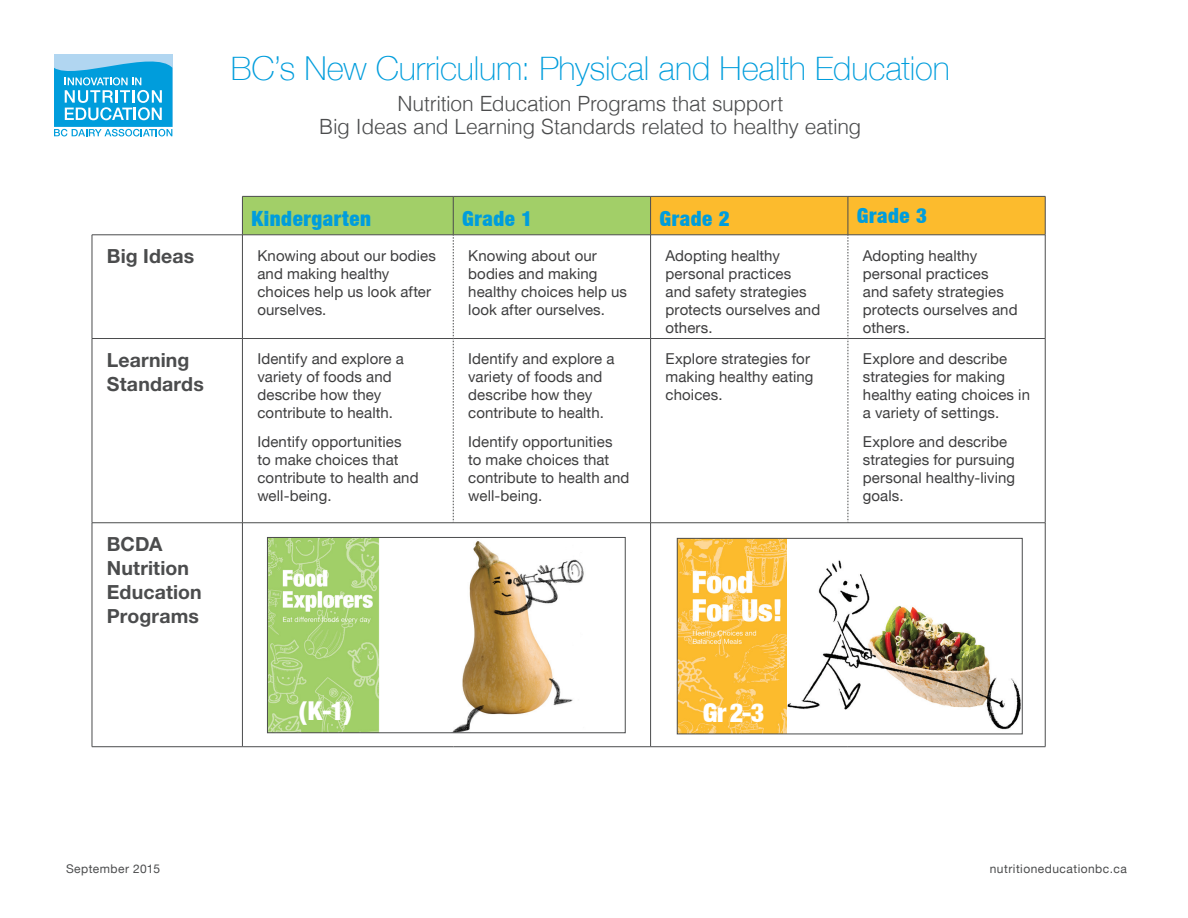
<style>
.page{position:relative;width:1188px;height:918px;background:#fff}
.page>*{position:absolute;margin:0;border:0;box-sizing:border-box;transform-origin:0 0}
.heading{font:100 33px "Helvetica Neue LT";letter-spacing:-.005em;color:#009ddc}
.title_bar{font:900 condensed 26.25px "Helvetica Neue LT";color:#fff}
.title_bar-2{font:900 condensed 25.95px "Helvetica Neue LT";color:#fff}
.sub_heading{font:300 21px "Helvetica";letter-spacing:-.015em;color:#4b4c4d}
.title_bar-3{font:900 condensed 21px "Helvetica Neue LT";letter-spacing:.025em;color:#009ddc}
.side_table_titles{font:700 19.5px/24px "Helvetica Neue";letter-spacing:.005em;color:#4b4c4d}
.table_contents{font:15px/18px "Helvetica Neue LT";letter-spacing:.005em;color:#3e3e3f}
.title_bar-4{font:12px "Helvetica Neue LT";letter-spacing:.04em;color:#4b4c4d}
</style>
<div class="page">
<hr style="left:1045px;top:197px;width:1px;height:38px;background:#4b4c4d">
<hr style="left:92px;top:235px;width:1px;height:103px;background:#4b4c4d">
<hr style="left:1045px;top:235px;width:1px;height:103px;background:#4b4c4d">
<hr style="left:92px;top:339px;width:1px;height:184px;background:#4b4c4d">
<hr style="left:1045px;top:339px;width:1px;height:184px;background:#4b4c4d">
<hr style="left:92px;top:523px;width:1px;height:224px;background:#4b4c4d">
<hr style="left:242px;top:523px;width:1px;height:224px;background:#4b4c4d">
<hr style="left:650px;top:523px;width:1px;height:224px;background:#4b4c4d">
<hr style="left:1045px;top:523px;width:1px;height:224px;background:#4b4c4d">
<hr style="left:92px;top:746px;width:150px;height:1px;background:#4b4c4d">
<hr style="left:242px;top:746px;width:211px;height:1px;background:#4b4c4d">
<hr style="left:453px;top:746px;width:198px;height:1px;background:#4b4c4d">
<hr style="left:651px;top:746px;width:197px;height:1px;background:#4b4c4d">
<hr style="left:848px;top:746px;width:197px;height:1px;background:#4b4c4d">
<hr style="left:92px;top:235px;width:150px;height:1px;background:#4b4c4d">
<hr style="left:92px;top:338px;width:150px;height:1px;background:#4b4c4d">
<hr style="left:92px;top:522px;width:150px;height:1px;background:#4b4c4d">
<svg style="left:242px;top:196px;width:803px;height:327px"></svg>
<img style="left:269px;top:539px;width:315px;height:192px">
<div style="left:267px;top:537px;width:358px;height:196px;border:1px solid #4b4c4d"></div>
<img style="left:679px;top:540px;width:109px;height:192px">
<img style="left:788px;top:538px;width:235px;height:196px">
<div style="left:677px;top:538px;width:345px;height:196px;border:1px solid #4b4c4d"></div>
<svg style="left:54px;top:54px;width:118px;height:82px;background:#4fb9e6"></svg>
<p class="heading" style="left:231px;top:49px;width:720px">BC’s New Curriculum: Physical and Health Education</p>
<p class="sub_heading" style="left:398px;top:87px;width:387px">Nutrition Education Programs that support</p>
<p class="sub_heading" style="left:319px;top:110px;width:544px">Big Ideas and Learning Standards related to healthy eating</p>
<p class="title_bar-3" style="left:251px;top:205px;width:121px">Kindergarten</p>
<p class="title_bar-3" style="left:462px;top:205px;width:72px">Grade 1</p>
<p class="title_bar-3" style="left:660px;top:205px;width:72px">Grade 2</p>
<p class="title_bar-3" style="left:857px;top:202px;width:72px">Grade 3</p>
<p class="side_table_titles" style="left:107px;top:244px;width:89px">Big Ideas</p>
<p class="table_contents" style="left:257px;top:246px;width:180px">Knowing about our bodies and making healthy choices help us look after ourselves.</p>
<p class="table_contents" style="left:468px;top:246px;width:160px">Knowing about our bodies and making healthy choices help us look after ourselves.</p>
<p class="table_contents" style="left:666px;top:246px;width:156px">Adopting healthy personal practices and safety strategies protects ourselves and others.</p>
<p class="table_contents" style="left:863px;top:246px;width:156px">Adopting healthy personal practices and safety strategies protects ourselves and others.</p>
<p class="side_table_titles" style="left:107px;top:348px;width:98px">Learning<br>Standards</p>
<p class="table_contents" style="left:257px;top:350px;width:148px">Identify and explore a variety of foods and describe how they contribute to health.</p>
<p class="table_contents" style="left:257px;top:432px;width:163px">Identify opportunities<br>to make choices that contribute to health and well-being.</p>
<p class="table_contents" style="left:468px;top:350px;width:148px">Identify and explore a variety of foods and describe how they contribute to health.</p>
<p class="table_contents" style="left:468px;top:432px;width:163px">Identify opportunities<br>to make choices that contribute to health and well-being.</p>
<p class="table_contents" style="left:666px;top:350px;width:149px">Explore strategies for making healthy eating choices.</p>
<p class="table_contents" style="left:863px;top:350px;width:169px">Explore and describe strategies for making healthy eating choices in a variety of settings.</p>
<p class="table_contents" style="left:863px;top:432px;width:154px">Explore and describe strategies for pursuing personal healthy-living goals.</p>
<p class="side_table_titles" style="left:107px;top:532px;width:96px">BCDA<br>Nutrition<br>Education<br>Programs</p>
<p class="title_bar-2" style="left:299px;top:695px;width:54px">(K-1)</p>
<p class="title_bar" style="left:703px;top:696px;width:63px">Gr 2-3</p>
<p class="title_bar-4" style="left:66px;top:861px;width:96px">September 2015</p>
<p class="title_bar-4" style="left:990px;top:861px;width:138px">nutritioneducationbc.ca</p>
</div>
